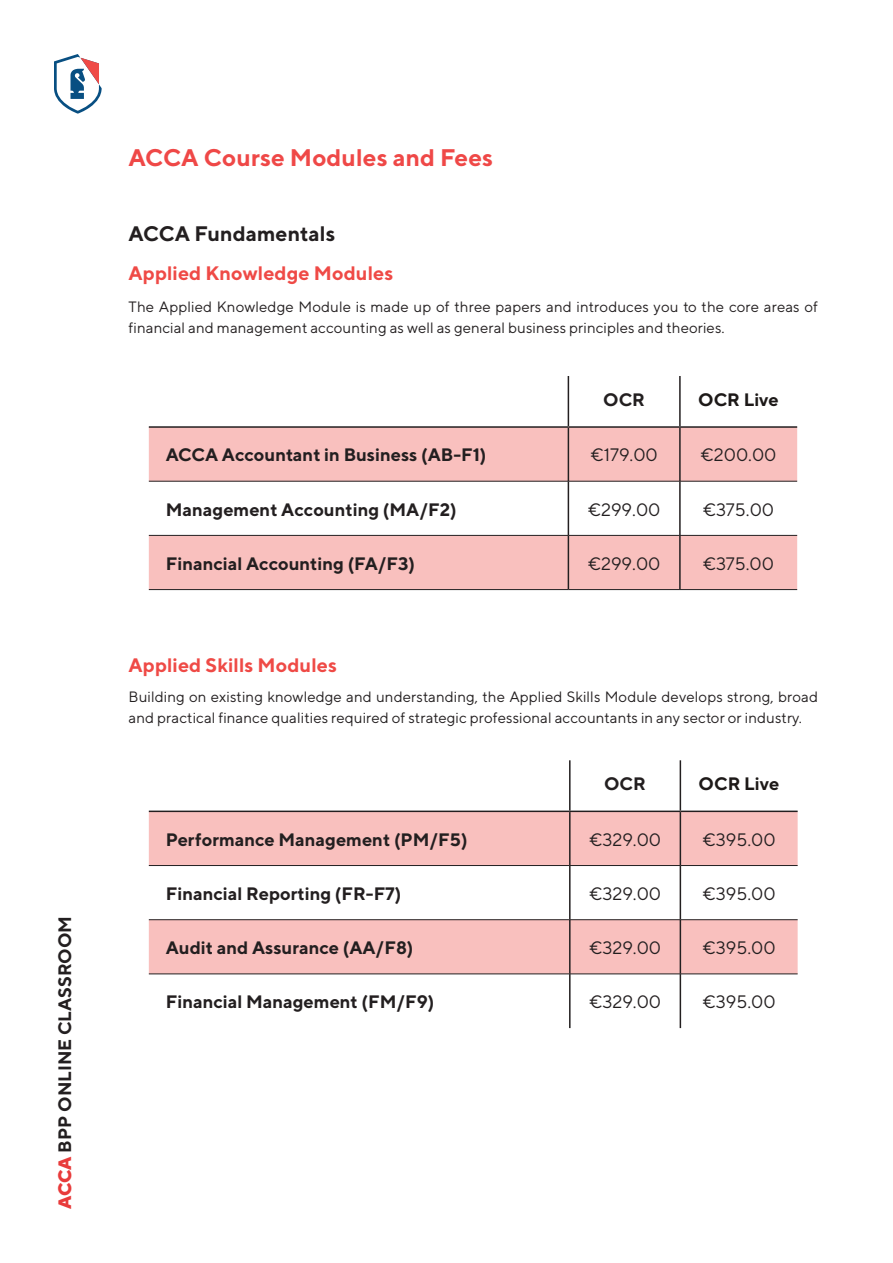
<style>
.page{position:relative;width:893px;height:1263px;background:#fff}
.page>*{position:absolute;margin:0;border:0;box-sizing:border-box;transform-origin:0 0}
.t1{font:700 24px "TT Norms";letter-spacing:.005em;color:#ef4847}
.t2{font:700 21px "TT Norms";letter-spacing:.005em;color:#231f20}
.t3{font:700 19.5px "TT Norms";letter-spacing:.005em;color:#ef4a46}
.t4{font:700 18px "TT Norms";color:#231f20}
.t5{font:18px "TT Norms";color:#231f20}
.t6{font:700 18px "TT Norms";color:#1d1918}
.t7{font:15px/21px "TT Norms";letter-spacing:.005em;color:#231f20}
.s1{font-weight:800;color:#e83b3b}
</style>
<div class="page">
<svg style="left:54px;top:54px;width:48px;height:60px"></svg>
<svg style="left:149px;top:428px;width:648px;height:161px;fill:#f9c0be"></svg>
<hr style="left:679px;top:376px;width:2px;height:50px;background:#231f20">
<hr style="left:568px;top:426px;width:112px;height:2px;background:#231f20">
<hr style="left:568px;top:428px;width:1px;height:53px;background:#231f20">
<hr style="left:680px;top:426px;width:117px;height:2px;background:#231f20">
<hr style="left:679px;top:428px;width:2px;height:53px;background:#231f20">
<hr style="left:568px;top:481px;width:1px;height:54px;background:#231f20">
<hr style="left:679px;top:481px;width:2px;height:54px;background:#231f20">
<hr style="left:568px;top:536px;width:1px;height:53px;background:#231f20">
<hr style="left:679px;top:536px;width:2px;height:53px;background:#231f20">
<hr style="left:149px;top:481px;width:419px;height:1px;background:#231f20">
<hr style="left:568px;top:481px;width:112px;height:1px;background:#231f20">
<hr style="left:680px;top:481px;width:117px;height:1px;background:#231f20">
<hr style="left:149px;top:535px;width:419px;height:1px;background:#231f20">
<hr style="left:568px;top:535px;width:112px;height:1px;background:#231f20">
<hr style="left:680px;top:535px;width:117px;height:1px;background:#231f20">
<hr style="left:149px;top:589px;width:419px;height:1px;background:#231f20">
<hr style="left:568px;top:589px;width:112px;height:1px;background:#231f20">
<hr style="left:680px;top:589px;width:117px;height:1px;background:#231f20">
<hr style="left:568px;top:376px;width:1px;height:50px;background:#231f20">
<hr style="left:149px;top:426px;width:419px;height:2px;background:#231f20">
<svg style="left:149px;top:812px;width:649px;height:162px;fill:#f9c0be"></svg>
<hr style="left:680px;top:760px;width:1px;height:50px;background:#231f20">
<hr style="left:570px;top:810px;width:110px;height:2px;background:#231f20">
<hr style="left:569px;top:812px;width:2px;height:53px;background:#231f20">
<hr style="left:680px;top:810px;width:118px;height:2px;background:#231f20">
<hr style="left:680px;top:812px;width:1px;height:53px;background:#231f20">
<hr style="left:569px;top:866px;width:2px;height:53px;background:#231f20">
<hr style="left:680px;top:866px;width:1px;height:53px;background:#231f20">
<hr style="left:569px;top:920px;width:2px;height:54px;background:#231f20">
<hr style="left:680px;top:920px;width:1px;height:54px;background:#231f20">
<hr style="left:569px;top:974px;width:2px;height:54px;background:#231f20">
<hr style="left:680px;top:974px;width:1px;height:54px;background:#231f20">
<hr style="left:149px;top:865px;width:421px;height:1px;background:#231f20">
<hr style="left:570px;top:865px;width:110px;height:1px;background:#231f20">
<hr style="left:680px;top:865px;width:118px;height:1px;background:#231f20">
<hr style="left:149px;top:919px;width:421px;height:1px;background:#231f20">
<hr style="left:570px;top:919px;width:110px;height:1px;background:#231f20">
<hr style="left:680px;top:919px;width:118px;height:1px;background:#231f20">
<hr style="left:149px;top:974px;width:421px;height:1px;background:#231f20">
<hr style="left:570px;top:974px;width:110px;height:1px;background:#231f20">
<hr style="left:680px;top:974px;width:118px;height:1px;background:#231f20">
<hr style="left:569px;top:760px;width:2px;height:50px;background:#231f20">
<hr style="left:149px;top:810px;width:421px;height:2px;background:#231f20">
<p class="t4" style="left:54px;top:1209px;width:295px;rotate:-90deg"><span class="s1">ACCA</span> BPP ONLINE CLASSROOM</p>
<h1 class="t1" style="left:129px;top:142px;width:366px">ACCA Course Modules and Fees</h1>
<h2 class="t2" style="left:129px;top:221px;width:208px">ACCA Fundamentals</h2>
<h3 class="t3" style="left:129px;top:261px;width:266px">Applied Knowledge Modules</h3>
<p class="t7" style="left:129px;top:295px;width:691px">The Applied Knowledge Module is made up of three papers and introduces you to the core areas of financial and management accounting as well as general business principles and theories.</p>
<p class="t4" style="left:603px;top:388px;width:43px">OCR</p>
<p class="t6" style="left:698px;top:388px;width:82px">OCR Live</p>
<p class="t4" style="left:166px;top:444px;width:322px">ACCA Accountant in Business (AB-F1)</p>
<p class="t5" style="left:590px;top:444px;width:69px">€179.00</p>
<p class="t5" style="left:701px;top:444px;width:77px">€200.00</p>
<p class="t4" style="left:166px;top:498px;width:292px">Management Accounting (MA/F2)</p>
<p class="t5" style="left:588px;top:498px;width:74px">€299.00</p>
<p class="t5" style="left:703px;top:498px;width:73px">€375.00</p>
<p class="t4" style="left:166px;top:552px;width:251px">Financial Accounting (FA/F3)</p>
<p class="t5" style="left:588px;top:552px;width:74px">€299.00</p>
<p class="t5" style="left:703px;top:552px;width:73px">€375.00</p>
<h3 class="t3" style="left:129px;top:653px;width:210px">Applied Skills Modules</h3>
<p class="t7" style="left:129px;top:686px;width:691px">Building on existing knowledge and understanding, the Applied Skills Module develops strong, broad and practical finance qualities required of strategic professional accountants in any sector or industry.</p>
<p class="t4" style="left:604px;top:773px;width:43px">OCR</p>
<p class="t6" style="left:699px;top:773px;width:82px">OCR Live</p>
<p class="t4" style="left:166px;top:828px;width:303px">Performance Management (PM/F5)</p>
<p class="t5" style="left:589px;top:828px;width:74px">€329.00</p>
<p class="t5" style="left:702px;top:828px;width:75px">€395.00</p>
<p class="t4" style="left:166px;top:882px;width:237px">Financial Reporting (FR-F7)</p>
<p class="t5" style="left:589px;top:882px;width:74px">€329.00</p>
<p class="t5" style="left:702px;top:882px;width:75px">€395.00</p>
<p class="t4" style="left:166px;top:936px;width:249px">Audit and Assurance (AA/F8)</p>
<p class="t5" style="left:589px;top:937px;width:74px">€329.00</p>
<p class="t5" style="left:702px;top:937px;width:75px">€395.00</p>
<p class="t4" style="left:166px;top:990px;width:270px">Financial Management (FM/F9)</p>
<p class="t5" style="left:589px;top:991px;width:74px">€329.00</p>
<p class="t5" style="left:702px;top:991px;width:75px">€395.00</p>
</div>
